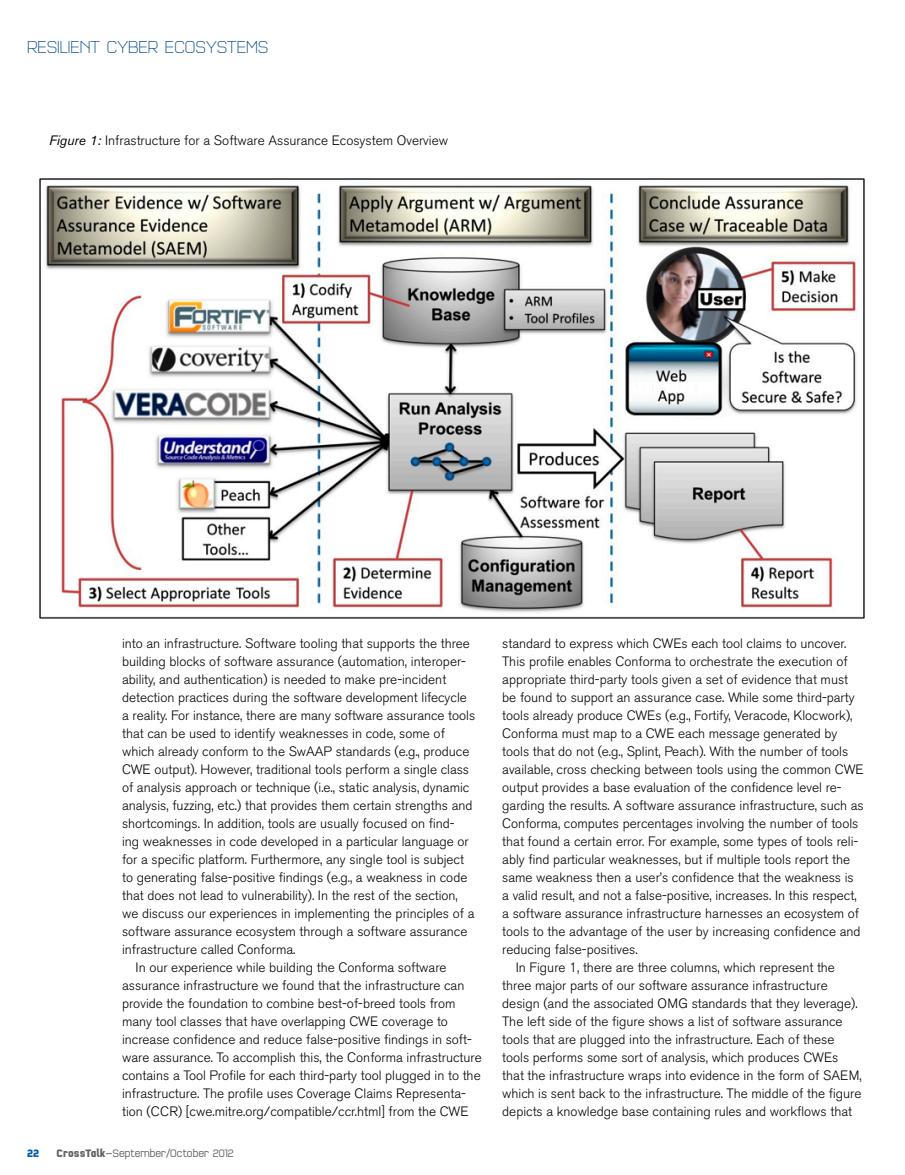
<style>
.page{position:relative;width:905px;height:1175px;background:#fff}
.page>*{position:absolute;margin:0;border:0;box-sizing:border-box;transform-origin:0 0}
.t1{font:200 18px "Q Type Comp";color:#004a8d}
.GrossBody{font:300 13.5px/18px "Akzidenz Grotesk BE";color:#000}
.t2{font:300 11.25px "Q Type Comp";color:#636366}
.t3{font:700 11.25px "Q Type Comp";color:#005da9}
.s1{font-weight:400;font-style:italic}
.s2{font-weight:700}
.s3{font-family:"Akzidenz Grotesk BE";font-weight:400}
</style>
<div class="page">
<img style="left:40px;top:178px;width:824px;height:440px">
<p class="t1" style="left:27px;top:36px;width:243px">RESILIENT CYBER ECOSYSTEMS</p>
<p class="GrossBody" style="left:49px;top:131px;width:400px"><span class="s1">Figure 1:</span> Infrastructure for a Software Assurance Ecosystem Overview</p>
<p class="GrossBody" style="left:122px;top:635px;width:355px">into an infrastructure. Software tooling that supports the three building blocks of software assurance (automation, interoper&shy;ability, and authentication) is needed to make pre-incident detection practices during the software development lifecycle a reality. For instance, there are many software assurance tools that can be used to identify weaknesses in code, some of which already conform to the SwAAP standards (e.g., produce CWE output). However, traditional tools perform a single class of analysis approach or technique (i.e., static analysis, dynamic analysis, fuzzing, etc.) that provides them certain strengths and shortcomings. In addition, tools are usually focused on find-<br>ing weaknesses in code developed in a particular language or for a specific platform. Furthermore, any single tool is subject to generating false-positive findings (e.g., a weakness in code that does not lead to vulnerability). In the rest of the section, we discuss our experiences in implementing the principles of a software assurance ecosystem through a software assurance infrastructure called Conforma.</p>
<p class="GrossBody" style="left:122px;top:959px;width:361px;text-indent:14px">In our experience while building the Conforma software assurance infrastructure we found that the infrastructure can provide the foundation to combine best-of-breed tools from many tool classes that have overlapping CWE coverage to increase confidence and reduce false-positive findings in soft&shy;ware assurance. To accomplish this, the Conforma infrastructure contains a Tool Profile for each third-party tool plugged in to the infrastructure. The profile uses Coverage Claims Representa&shy;tion (CCR) [cwe.mitre.org/compatible/ccr.html] from the CWE</p>
<p class="t3" style="left:27px;top:1146px;width:13px">22</p>
<p class="t2" style="left:57px;top:1146px;width:179px"><span class="s2">CrossTalk</span><span class="s3">—</span>September/October 2012</p>
<p class="GrossBody" style="left:502px;top:635px;width:363px">standard to express which CWEs each tool claims to uncover.<br>This profile enables Conforma to orchestrate the execution of appropriate third-party tools given a set of evidence that must be found to support an assurance case. While some third-party tools already produce CWEs (e.g., Fortify, Veracode, Klocwork), Conforma must map to a CWE each message generated by tools that do not (e.g., Splint, Peach). With the number of tools available, cross checking between tools using the common CWE output provides a base evaluation of the confidence level re&shy;garding the results. A software assurance infrastructure, such as Conforma, computes percentages involving the number of tools that found a certain error. For example, some types of tools reli&shy;ably find particular weaknesses, but if multiple tools report the same weakness then a user’s confidence that the weakness is a valid result, and not a false-positive, increases. In this respect, a software assurance infrastructure harnesses an ecosystem of tools to the advantage of the user by increasing confidence and reducing false-positives.</p>
<p class="GrossBody" style="left:502px;top:959px;width:361px;text-indent:14px">In Figure 1, there are three columns, which represent the three major parts of our software assurance infrastructure design (and the associated OMG standards that they leverage).<br>The left side of the figure shows a list of software assurance tools that are plugged into the infrastructure. Each of these tools performs some sort of analysis, which produces CWEs that the infrastructure wraps into evidence in the form of SAEM, which is sent back to the infrastructure. The middle of the figure depicts a knowledge base containing rules and workflows that</p>
</div>
